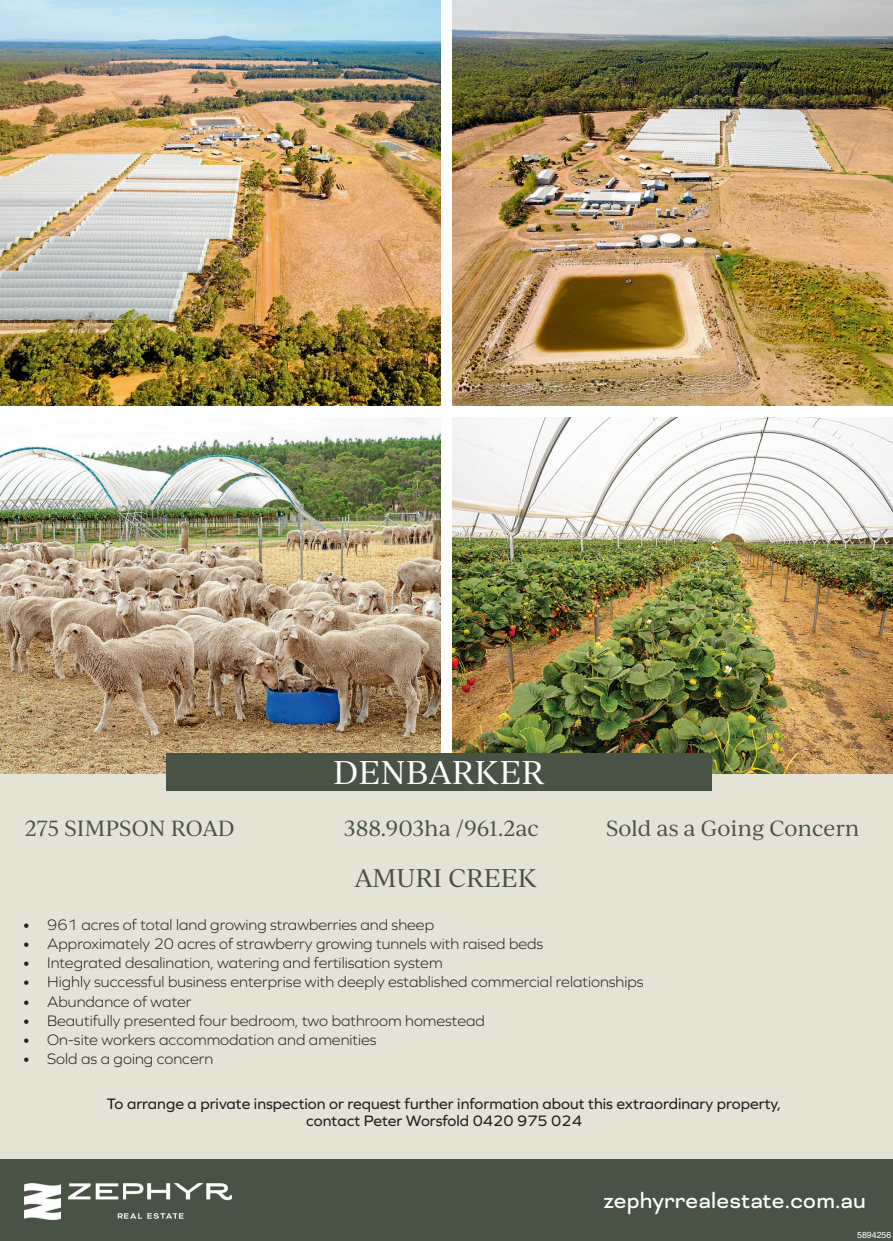
<style>
.page{position:relative;width:893px;height:1241px;background:#fff}
.page>*{position:absolute;margin:0;border:0;box-sizing:border-box;transform-origin:0 0}
.t1{font:31.5px "Ivy Journal";letter-spacing:.01em;color:#fff}
.t2{font:24.5px "Bicyclette";color:#fff}
.t3{font:24.5px "Ivy Journal";letter-spacing:-.005em;color:#485346}
.t4{font:21px "Ivy Journal";color:#485346}
.t5{font:300 15.75px "Graphie";color:#231f20}
.t6{font:15.75px/17.5px "Graphie";color:#231f20;text-align:center}
.t7{font:8.75px "Helvetica LT Std";color:#fff}
</style>
<div class="page">
<div style="left:0;top:772px;width:893px;height:452px;background:#e5e3d6"></div>
<div style="left:0;top:1159px;width:893px;height:82px;background:#485346"></div>
<img style="left:69px;top:1183px;width:163px;height:35px">
<img style="left:24px;top:1183px;width:36px;height:36px">
<img style="left:0;top:0;width:441px;height:406px">
<img style="left:0;top:417px;width:441px;height:356px">
<img style="left:452px;top:0;width:441px;height:406px">
<img style="left:452px;top:417px;width:441px;height:356px">
<div style="left:166px;top:753px;width:546px;height:38px;background:#485346"></div>
<h1 class="t1" style="left:333px;top:760px;width:213px">DENBARKER</h1>
<h3 class="t4" style="left:25px;top:819px;width:211px">275 SIMPSON ROAD</h3>
<h3 class="t4" style="left:344px;top:819px;width:196px">388.903ha /961.2ac</h3>
<h3 class="t4" style="left:606px;top:819px;width:255px">Sold as a Going Concern</h3>
<h2 class="t3" style="left:354px;top:868px;width:184px">AMURI CREEK</h2>
<p class="t5" style="left:22px;top:919px;width:413px">• 961 acres of total land growing strawberries and sheep</p>
<p class="t5" style="left:22px;top:938px;width:522px">• Approximately 20 acres of strawberry growing tunnels with raised beds</p>
<p class="t5" style="left:22px;top:957px;width:422px">• Integrated desalination, watering and fertilisation system</p>
<p class="t5" style="left:22px;top:976px;width:623px">• Highly successful business enterprise with deeply established commercial relationships</p>
<p class="t5" style="left:22px;top:995px;width:171px">• Abundance of water</p>
<p class="t5" style="left:22px;top:1014px;width:464px">• Beautifully presented four bedroom, two bathroom homestead</p>
<p class="t5" style="left:22px;top:1033px;width:356px">• On-site workers accommodation and amenities</p>
<p class="t5" style="left:22px;top:1052px;width:192px">• Sold as a going concern</p>
<p class="t6" style="left:107px;top:1096px;width:676px">To arrange a private inspection or request further information about this extraordinary property, contact Peter Worsfold 0420 975 024</p>
<h2 class="t2" style="left:603px;top:1191px;width:264px">zephyrrealestate.com.au</h2>
<p class="t7" style="left:857px;top:1232px;width:36px">5894256</p>
</div>
